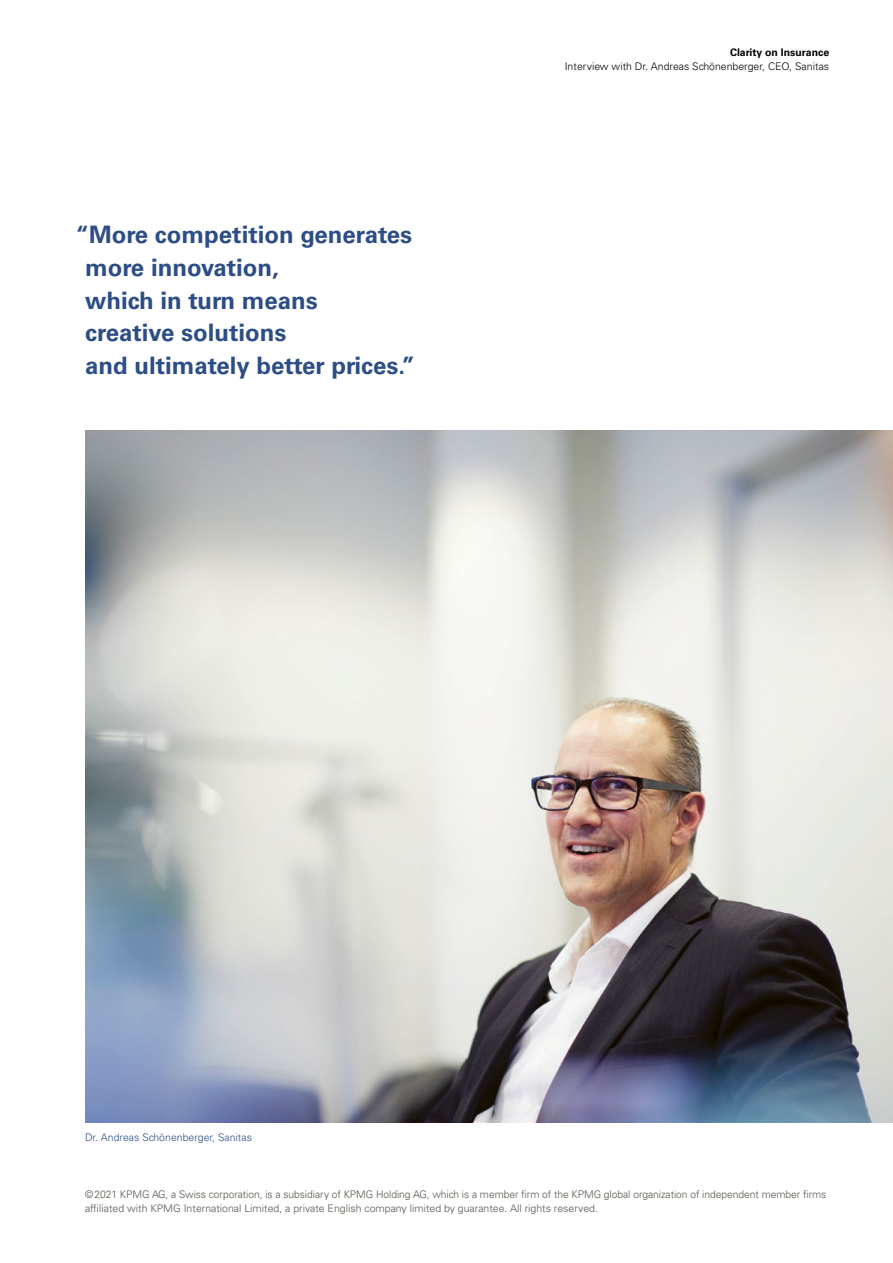
<style>
.page{position:relative;width:893px;height:1263px;background:#fff}
.page>*{position:absolute;margin:0;border:0;box-sizing:border-box;transform-origin:0 0}
.t1{font:700 24px/32.7px "Univers LT Std";color:#2c4d85}
.t2{font:300 10.5px/14.1px "Univers LT Std";letter-spacing:-.005em;color:#57544b}
.t3{font:300 10.5px "Univers LT Std";color:#000}
.t4{font:300 10.5px "Univers LT Std";color:#2c4d85}
.t5{font:700 10.5px "Univers LT Std";color:#000}
</style>
<div class="page">
<img style="left:85px;top:430px;width:808px;height:693px">
<h1 class="t1" style="left:85px;top:219px;width:331px;text-indent:-9px">“More competition generates more innovation,<br>which in turn means<br>creative solutions<br>and ultimately better prices.”</h1>
<p class="t5" style="left:730px;top:46px;width:101px">Clarity on Insurance</p>
<p class="t3" style="left:565px;top:60px;width:266px">Interview with Dr. Andreas Schönenberger, CEO, Sanitas</p>
<p class="t4" style="left:85px;top:1131px;width:169px">Dr. Andreas Schönenberger, Sanitas</p>
<p class="t2" style="left:85px;top:1187px;width:743px">©2021 KPMG AG, a Swiss corporation, is a subsidiary of KPMG Holding AG, which is a member firm of the KPMG global organization of independent member firms affiliated with KPMG International Limited, a private English company limited by guarantee. All rights reserved.</p>
</div>
